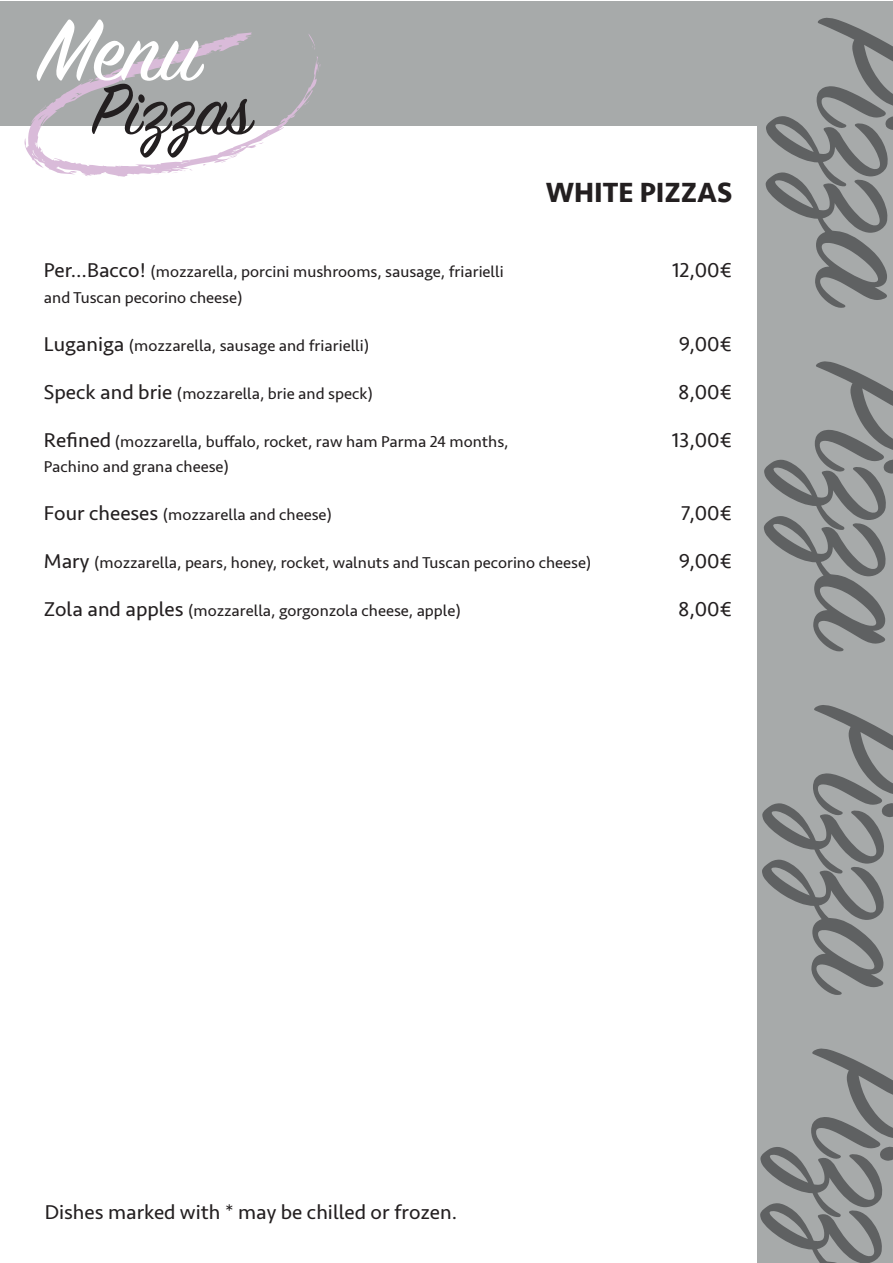
<style>
.page{position:relative;width:893px;height:1263px;background:#fff}
.page>*{position:absolute;margin:0;border:0;box-sizing:border-box;transform-origin:0 0}
.t1{font:173.25px "Sign Painter House Script";color:#5f6162}
.t2{font:96.6px "Sign Painter House Script";color:#fff}
.t3{font:79.5px "Sign Painter House Script";letter-spacing:-.01em;color:#231f20}
.t4{font:700 28.5px "Seravek";color:#231f20}
.t5{font:21px "Seravek";color:#231f20}
.t6{font:16.5px/25.5px "Seravek";color:#231f20}
.s1{font-size:21px}
</style>
<div class="page">
<div style="left:0;top:1px;width:892px;height:1262px;background:#a7aaaa"></div>
<div style="left:0;top:127px;width:756px;height:1136px;background:#fff"></div>
<svg style="left:24px;top:32px;width:297px;height:145px"></svg>
<h2 class="t2" style="left:39px;top:5px;width:163px">Menu</h2>
<h3 class="t3" style="left:93px;top:72px;width:160px">Pizzas</h3>
<h3 class="t4" style="left:546px;top:170px;width:188px">WHITE PIZZAS</h3>
<p class="t6" style="left:44px;top:259px;width:461px"><span class="s1">Per…Bacco!</span> (mozzarella, porcini mushrooms, sausage, friarielli and Tuscan pecorino cheese)</p>
<p class="t6" style="left:44px;top:332px;width:327px"><span class="s1">Luganiga</span> (mozzarella, sausage and friarielli)</p>
<p class="t6" style="left:44px;top:380px;width:331px"><span class="s1">Speck and brie</span> (mozzarella, brie and speck)</p>
<p class="t6" style="left:44px;top:428px;width:466px"><span class="s1">Refined</span> (mozzarella, buffalo, rocket, raw ham Parma 24 months,<br>Pachino and grana cheese)</p>
<p class="t6" style="left:44px;top:502px;width:290px"><span class="s1">Four cheeses</span> (mozzarella and cheese)</p>
<p class="t6" style="left:44px;top:550px;width:549px"><span class="s1">Mary</span> (mozzarella, pears, honey, rocket, walnuts and Tuscan pecorino cheese)</p>
<p class="t6" style="left:44px;top:598px;width:418px"><span class="s1">Zola and apples</span> (mozzarella, gorgonzola cheese, apple)</p>
<p class="t5" style="left:672px;top:254px;width:62px">12,00€</p>
<p class="t5" style="left:679px;top:328px;width:55px">9,00€</p>
<p class="t5" style="left:678px;top:376px;width:56px">8,00€</p>
<p class="t5" style="left:672px;top:424px;width:62px">13,00€</p>
<p class="t5" style="left:681px;top:497px;width:52px">7,00€</p>
<p class="t5" style="left:679px;top:545px;width:55px">9,00€</p>
<p class="t5" style="left:678px;top:593px;width:56px">8,00€</p>
<p class="t5" style="left:45px;top:1196px;width:414px">Dishes marked with * may be chilled or frozen.</p>
<h1 class="t1" style="left:950px;top:19px;width:1258px;rotate:90deg">Pizza Pizza Pizza Pizz</h1>
</div>
